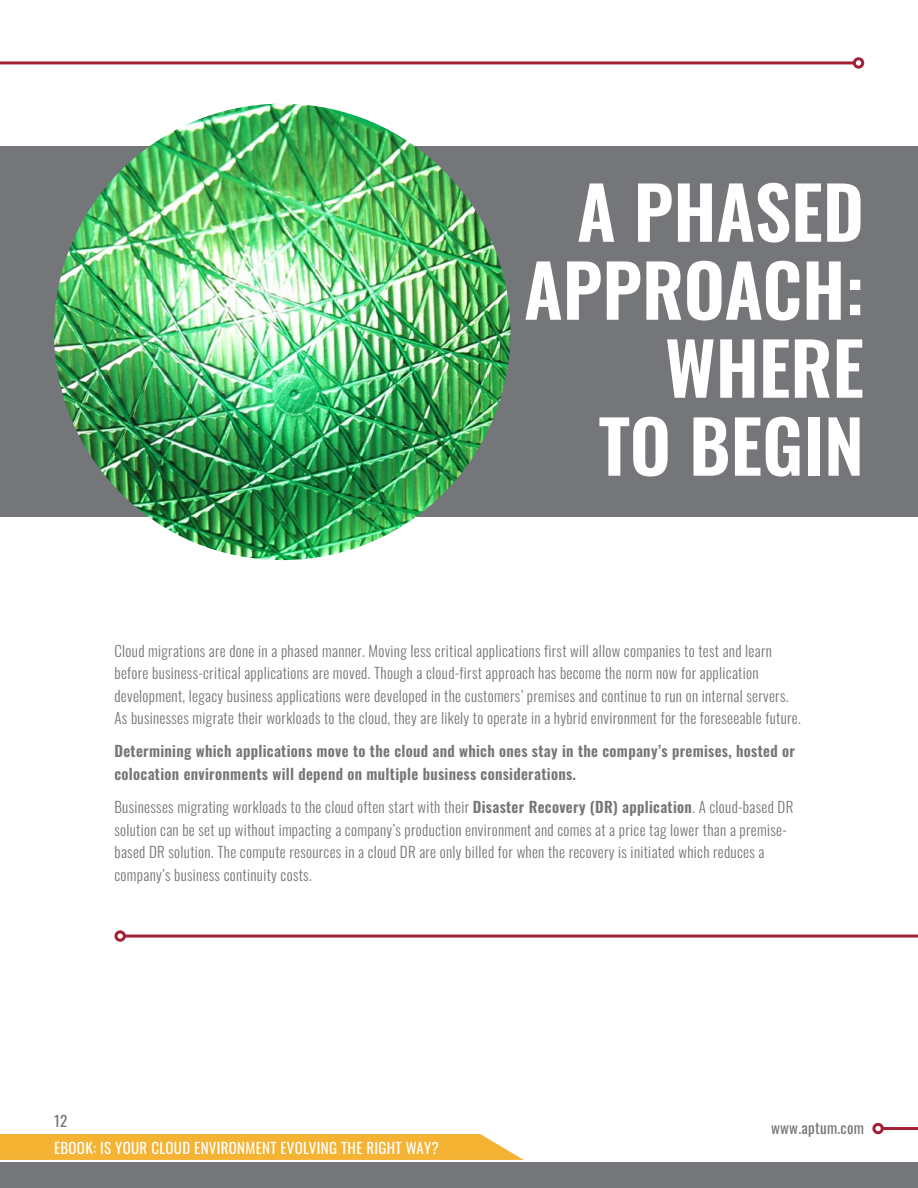
<style>
.page{position:relative;width:918px;height:1188px;background:#fff}
.page>*{position:absolute;margin:0;border:0;box-sizing:border-box;transform-origin:0 0}
.t1{font:600 72px/78px "Oswald";color:#fff;text-align:right}
.t2{font:300 15px/22.5px "Oswald";letter-spacing:.02em;color:#757679}
.t3{font:600 15px/22.5px "Oswald";letter-spacing:.02em;color:#757679}
.t4{font:15px "Oswald";letter-spacing:.02em;color:#fff}
.t5{font:15px "Oswald";letter-spacing:.02em;color:#757679}
.s1{font-weight:600}
</style>
<div class="page">
<div style="left:0;top:146px;width:918px;height:371px;background:#757679"></div>
<div style="left:853px;top:57px;width:11px;height:12px;border:3px solid #a42036;border-radius:50%"></div>
<hr style="left:0;top:61px;width:854px;height:3px;background:#a42036">
<div style="left:872px;top:1123px;width:12px;height:11px;border:3px solid #a42036;border-radius:50%"></div>
<hr style="left:883px;top:1127px;width:35px;height:3px;background:#a42036">
<img style="left:54px;top:104px;width:456px;height:456px;border-radius:228px">
<div style="left:0;top:1162px;width:918px;height:26px;background:#757679"></div>
<div style="left:114px;top:930px;width:12px;height:12px;border:3px solid #a42036;border-radius:50%"></div>
<hr style="left:125px;top:935px;width:793px;height:3px;background:#a42036">
<div style="left:0;top:1134px;width:524px;height:26px;background:#f4b333"></div>
<h1 class="t1" style="left:524px;top:178px;width:342px">A PHASED<br>APPROACH:<br>WHERE<br>TO BEGIN</h1>
<p class="t2" style="left:114px;top:638px;width:688px">Cloud migrations are done in a phased manner. Moving less critical applications first will allow companies to test and learn before business-critical applications are moved. Though a cloud-first approach has become the norm now for application development, legacy business applications were developed in the customers’ premises and continue to run on internal servers.<br>As businesses migrate their workloads to the cloud, they are likely to operate in a hybrid environment for the foreseeable future.</p>
<p class="t3" style="left:114px;top:741px;width:682px">Determining which applications move to the cloud and which ones stay in the company’s premises, hosted or colocation environments will depend on multiple business considerations.</p>
<p class="t2" style="left:114px;top:794px;width:680px">Businesses migrating workloads to the cloud often start with their <span class="s1">Disaster Recovery (DR) application</span>. A cloud-based DR solution can be set up without impacting a company’s production environment and comes at a price tag lower than a premise&shy;based DR solution. The compute resources in a cloud DR are only billed for when the recovery is initiated which reduces a company’s business continuity costs.</p>
<p class="t5" style="left:54px;top:1108px;width:15px">12</p>
<p class="t5" style="left:771px;top:1114px;width:94px">www.aptum.com</p>
<p class="t4" style="left:54px;top:1134px;width:386px">EBOOK: IS YOUR CLOUD ENVIRONMENT EVOLVING THE RIGHT WAY?</p>
</div>
